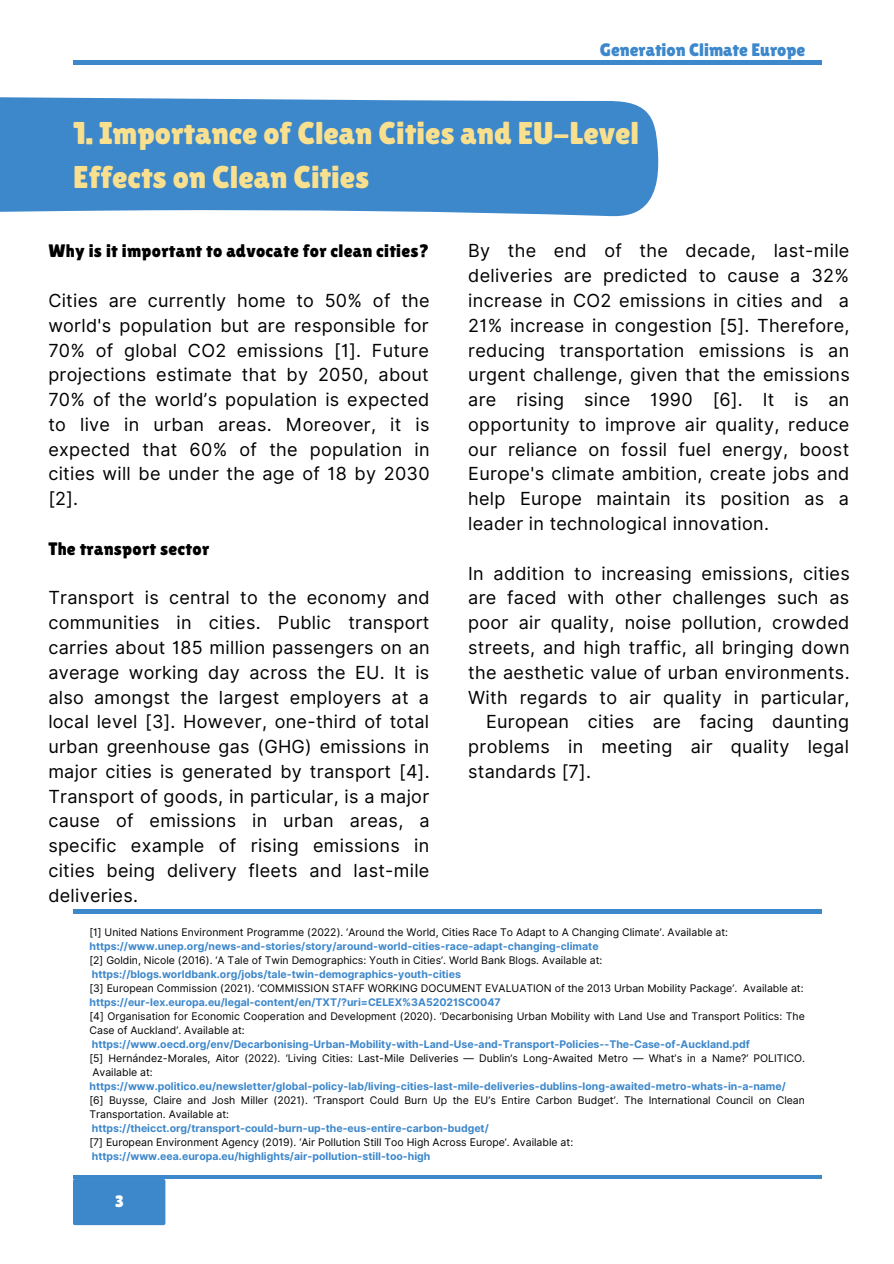
<style>
.page{position:relative;width:894px;height:1264px;background:#fff}
.page>*{position:absolute;margin:0;border:0;box-sizing:border-box;transform-origin:0 0}
.t1{font:31.5px/44px "Lilita One";color:#f8e08e}
.t2{font:18px/24.8px "Inter";letter-spacing:.015em;color:#000;text-align:justify}
.t3{font:18px "Lilita One";letter-spacing:.015em;color:#000}
.t4{font:18px "Lilita One";color:#3d87cb}
.t5{font:16.5px "Lilita One";color:#fff}
.t6{font:10.5px/14px "Inter";color:#000}
.t7{font:700 10.5px "Inter";color:#3d87cb}
</style>
<div class="page">
<hr style="left:73px;top:61px;width:748px;height:3px;background:#3d87cb">
<hr style="left:73px;top:1175px;width:748px;height:3px;background:#3d87cb">
<div style="left:73px;top:1178px;width:92px;height:47px;background:#3d87cb;border-radius:2px"></div>
<svg style="left:0;top:97px;width:658px;height:120px;background:#4b8fce"></svg>
<hr style="left:73px;top:909px;width:748px;height:4px;background:#3d87cb">
<p class="t4" style="left:599px;top:39px;width:207px">Generation Climate Europe</p>
<h1 class="t1" style="left:73px;top:111px;width:567px">1. Importance of Clean Cities and EU-Level<br>Effects on Clean Cities</h1>
<p class="t3" style="left:48px;top:241px;width:382px">Why is it important to advocate for clean cities?</p>
<p class="t2" style="left:48px;top:288px;width:382px">Cities are currently home to 50% of the world's population but are responsible for 70% of global CO2 emissions [1]. Future projections estimate that by 2050, about 70% of the world’s population is expected to live in urban areas. Moreover, it is expected that 60% of the population in cities will be under the age of 18 by 2030 [2].</p>
<p class="t3" style="left:48px;top:538px;width:162px">The transport sector</p>
<p class="t2" style="left:48px;top:585px;width:383px">Transport is central to the economy and communities in cities. Public transport carries about 185 million passengers on an average working day across the EU. It is also amongst the largest employers at a local level [3]. However, one-third of total urban greenhouse gas (GHG) emissions in major cities is generated by transport [4].<br>Transport of goods, in particular, is a major cause of emissions in urban areas, a specific example of rising emissions in cities being delivery fleets and last-mile deliveries.</p>
<p class="t2" style="left:468px;top:238px;width:383px">By the end of the decade, last-mile deliveries are predicted to cause a 32% increase in CO2 emissions in cities and a 21% increase in congestion [5]. Therefore, reducing transportation emissions is an urgent challenge, given that the emissions are rising since 1990 [6]. It is an opportunity to improve air quality, reduce our reliance on fossil fuel energy, boost Europe's climate ambition, create jobs and help Europe maintain its position as a leader in technological innovation.</p>
<p class="t2" style="left:468px;top:560px;width:383px">In addition to increasing emissions, cities</p>
<p class="t2" style="left:468px;top:585px;width:382px">are faced with other challenges such as</p>
<p class="t2" style="left:468px;top:610px;width:382px">poor air quality, noise pollution, crowded</p>
<p class="t2" style="left:468px;top:635px;width:383px">streets, and high traffic, all bringing down</p>
<p class="t2" style="left:468px;top:659px;width:383px">the aesthetic value of urban environments.</p>
<p class="t2" style="left:468px;top:684px;width:383px">With regards to air quality in particular,</p>
<p class="t2" style="left:486px;top:709px;width:364px">European cities are facing daunting</p>
<p class="t2" style="left:468px;top:734px;width:382px">problems in meeting air quality legal</p>
<p class="t2" style="left:468px;top:759px;width:124px">standards [7].</p>
<p class="t6" style="left:89px;top:925px;width:640px">[1] United Nations Environment Programme (2022). ‘Around the World, Cities Race To Adapt to A Changing Climate’. Available at:</p>
<p class="t7" style="left:89px;top:939px;width:510px">https://www.unep.org/news-and-stories/story/around-world-cities-race-adapt-changing-climate</p>
<p class="t6" style="left:89px;top:953px;width:514px">[2] Goldin, Nicole (2016). ‘A Tale of Twin Demographics: Youth in Cities’. World Bank Blogs. Available at:</p>
<p class="t7" style="left:92px;top:967px;width:370px">https://blogs.worldbank.org/jobs/tale-twin-demographics-youth-cities</p>
<p class="t6" style="left:89px;top:981px;width:715px">[3] European Commission (2021). ‘COMMISSION STAFF WORKING DOCUMENT EVALUATION of the 2013 Urban Mobility Package’. Available at:</p>
<p class="t7" style="left:89px;top:995px;width:412px">https://eur-lex.europa.eu/legal-content/en/TXT/?uri=CELEX%3A52021SC0047</p>
<p class="t6" style="left:89px;top:1009px;width:716px">[4] Organisation for Economic Cooperation and Development (2020). ‘Decarbonising Urban Mobility with Land Use and Transport Politics: The<br>Case of Auckland’. Available at:</p>
<p class="t7" style="left:92px;top:1037px;width:659px">https://www.oecd.org/env/Decarbonising-Urban-Mobility-with-Land-Use-and-Transport-Policies--The-Case-of-Auckland.pdf</p>
<p class="t6" style="left:89px;top:1050px;width:716px">[5] Hernández-Morales, Aitor (2022). ‘Living Cities: Last-Mile Deliveries — Dublin’s Long-Awaited Metro — What’s in a Name?’ POLITICO.<br>Available at:</p>
<p class="t7" style="left:89px;top:1079px;width:697px">https://www.politico.eu/newsletter/global-policy-lab/living-cities-last-mile-deliveries-dublins-long-awaited-metro-whats-in-a-name/</p>
<p class="t6" style="left:89px;top:1092px;width:716px">[6] Buysse, Claire and Josh Miller (2021). ‘Transport Could Burn Up the EU’s Entire Carbon Budget’. The International Council on Clean<br>Transportation. Available at:</p>
<p class="t7" style="left:92px;top:1121px;width:398px">https://theicct.org/transport-could-burn-up-the-eus-entire-carbon-budget/</p>
<p class="t6" style="left:89px;top:1134px;width:485px">[7] European Environment Agency (2019). ‘Air Pollution Still Too High Across Europe’. Available at:</p>
<p class="t7" style="left:92px;top:1149px;width:340px">https://www.eea.europa.eu/highlights/air-pollution-still-too-high</p>
<p class="t5" style="left:115px;top:1191px;width:10px">3</p>
</div>
